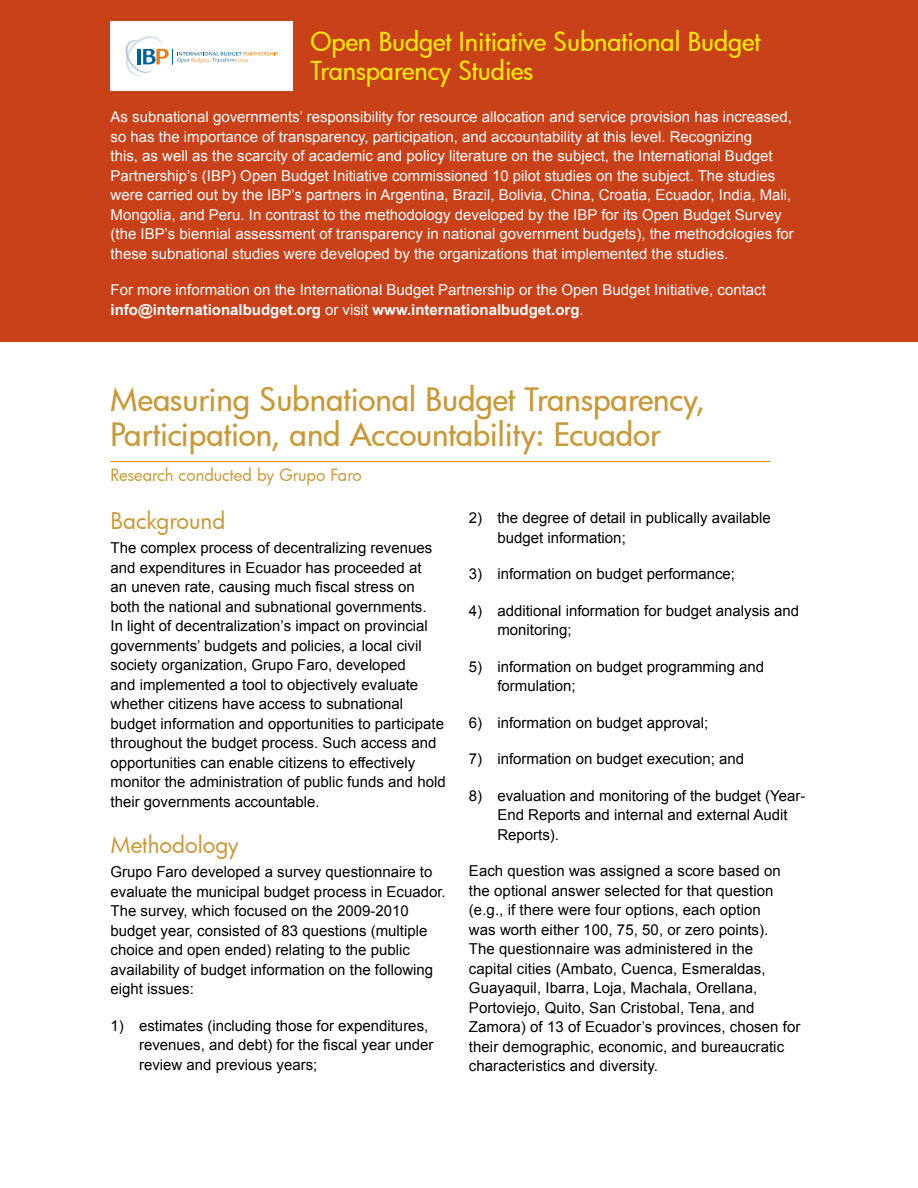
<style>
.page{position:relative;width:918px;height:1188px;background:#fff}
.page>*{position:absolute;margin:0;border:0;box-sizing:border-box;transform-origin:0 0}
.t1{font:500 31.5px/34.5px "Futura";letter-spacing:-.005em;color:#c99836}
.t2{font:500 25.5px/28.5px "Futura";letter-spacing:-.005em;color:#ffec00}
.t3{font:22.5px "Futura";color:#c99836}
.t4{font:16.5px "Futura";letter-spacing:-.005em;color:#c99836}
.t5{font:15px/19.5px "Arial";color:#000}
.t6{font:15px/19.5px "Arial";color:#fff}
.s1{font-weight:700}
</style>
<div class="page">
<hr style="left:111px;top:461px;width:659px;height:1px;background:#ed7d10">
<div style="left:0;top:0;width:918px;height:342px;background:#c94119"></div>
<div style="left:111px;top:21px;width:182px;height:70px;background:#fff"></div>
<svg style="left:126px;top:36px;width:152px;height:40px"></svg>
<h2 class="t2" style="left:310px;top:30px;width:452px">Open Budget Initiative Subnational Budget<br>Transparency Studies</h2>
<p class="t6" style="left:111px;top:109px;width:685px">As subnational governments’ responsibility for resource allocation and service provision has increased, so has the importance of transparency, participation, and accountability at this level. Recognizing<br>this, as well as the scarcity of academic and policy literature on the subject, the International Budget Partnership’s (IBP) Open Budget Initiative commissioned 10 pilot studies on the subject. The studies were carried out by the IBP’s partners in Argentina, Brazil, Bolivia, China, Croatia, Ecuador, India, Mali, Mongolia, and Peru. In contrast to the methodology developed by the IBP for its Open Budget Survey (the IBP’s biennial assessment of transparency in national government budgets), the methodologies for these subnational studies were developed by the organizations that implemented the studies.</p>
<p class="t6" style="left:111px;top:282px;width:657px">For more information on the International Budget Partnership or the Open Budget Initiative, contact <span class="s1">info@internationalbudget.org</span> or visit <span class="s1">www.internationalbudget.org</span>.</p>
<h1 class="t1" style="left:111px;top:385px;width:596px">Measuring Subnational Budget Transparency,<br>Participation, and Accountability: Ecuador</h1>
<p class="t4" style="left:111px;top:468px;width:253px">Research conducted by Grupo Faro</p>
<p class="t5" style="left:497px;top:510px;width:275px;text-indent:-28px">2) the degree of detail in publically available budget information;</p>
<p class="t5" style="left:469px;top:566px;width:268px">3) information on budget performance;</p>
<p class="t5" style="left:497px;top:602px;width:303px;text-indent:-28px">4) additional information for budget analysis and monitoring;</p>
<p class="t5" style="left:497px;top:658px;width:268px;text-indent:-28px">5) information on budget programming and formulation;</p>
<p class="t5" style="left:469px;top:714px;width:241px">6) information on budget approval;</p>
<p class="t5" style="left:469px;top:751px;width:277px">7) information on budget execution; and</p>
<p class="t5" style="left:497px;top:787px;width:309px;text-indent:-28px">8) evaluation and monitoring of the budget (Year-<br>End Reports and internal and external Audit<br>Reports).</p>
<p class="t5" style="left:469px;top:863px;width:333px">Each question was assigned a score based on the optional answer selected for that question (e.g., if there were four options, each option<br>was worth either 100, 75, 50, or zero points).<br>The questionnaire was administered in the capital cities (Ambato, Cuenca, Esmeraldas, Guayaquil, Ibarra, Loja, Machala, Orellana, Portoviejo, Quito, San Cristobal, Tena, and Zamora) of 13 of Ecuador’s provinces, chosen for their demographic, economic, and bureaucratic characteristics and diversity.</p>
<h3 class="t3" style="left:111px;top:511px;width:116px">Background</h3>
<p class="t5" style="left:111px;top:540px;width:337px">The complex process of decentralizing revenues and expenditures in Ecuador has proceeded at<br>an uneven rate, causing much fiscal stress on both the national and subnational governments.<br>In light of decentralization’s impact on provincial governments’ budgets and policies, a local civil society organization, Grupo Faro, developed<br>and implemented a tool to objectively evaluate whether citizens have access to subnational budget information and opportunities to participate throughout the budget process. Such access and opportunities can enable citizens to effectively monitor the administration of public funds and hold their governments accountable.</p>
<h3 class="t3" style="left:111px;top:835px;width:130px">Methodology</h3>
<p class="t5" style="left:111px;top:864px;width:337px">Grupo Faro developed a survey questionnaire to evaluate the municipal budget process in Ecuador.<br>The survey, which focused on the 2009-2010 budget year, consisted of 83 questions (multiple choice and open ended) relating to the public availability of budget information on the following eight issues:</p>
<p class="t5" style="left:139px;top:1017px;width:296px;text-indent:-28px">1) estimates (including those for expenditures, revenues, and debt) for the fiscal year under review and previous years;</p>
</div>
